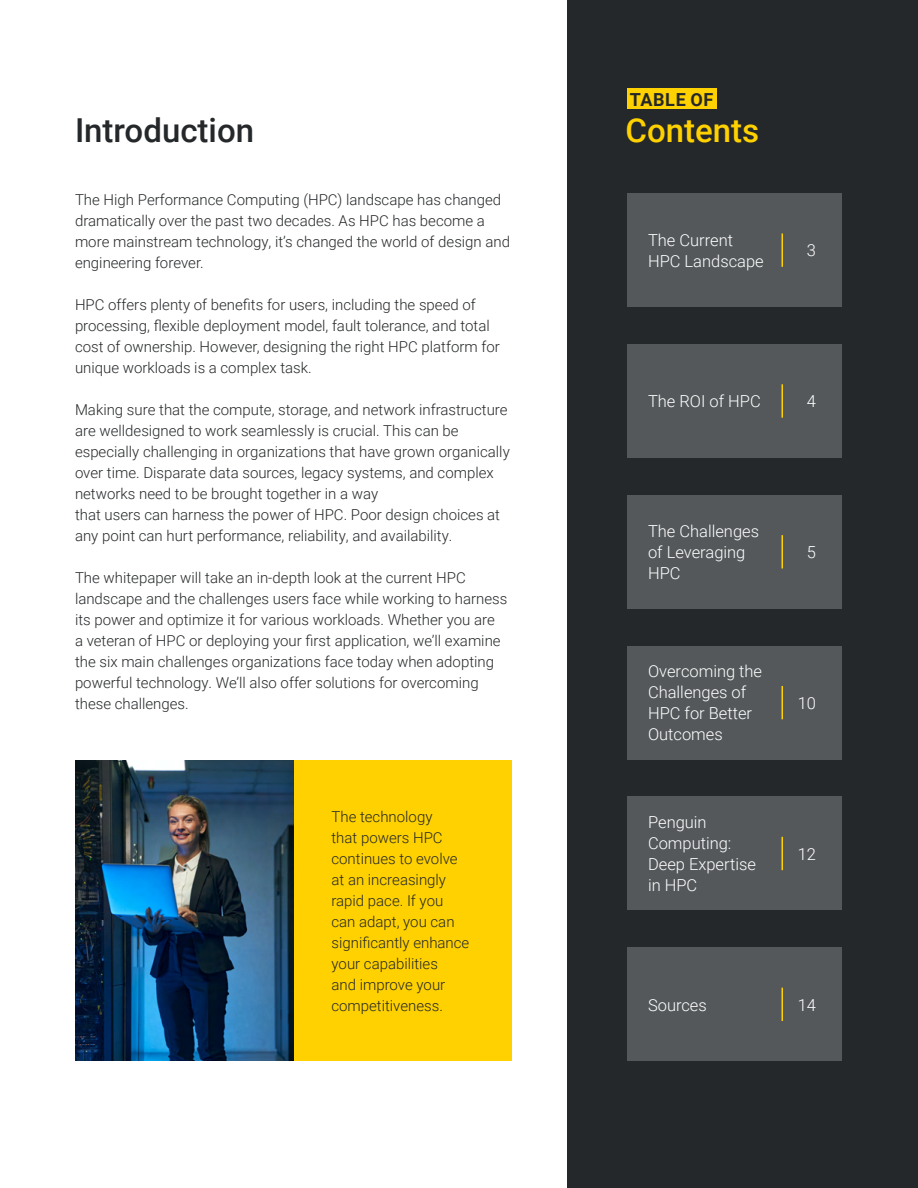
<style>
.page{position:relative;width:918px;height:1188px;background:#fff}
.page>*{position:absolute;margin:0;border:0;box-sizing:border-box;transform-origin:0 0}
.t1{font:500 33px "Roboto";color:#25282a}
.t2{font:500 33px "Roboto";color:#ffd100}
.t3{font:700 18px "Roboto";letter-spacing:.035em;color:#25282a}
.t4{font:300 16.5px/21px "Roboto";color:#fff}
.t5{font:300 15px/21px "Roboto";color:#25282a}
</style>
<div class="page">
<div style="left:567px;top:1px;width:351px;height:1187px;background:#25282a"></div>
<div style="left:627px;top:88px;width:89px;height:22px;background:#ffd100"></div>
<div style="left:628px;top:194px;width:214px;height:113px;background:#54585a"></div>
<hr style="left:782px;top:233px;width:1px;height:34px;background:#ffd100">
<div style="left:628px;top:344px;width:214px;height:114px;background:#54585a"></div>
<hr style="left:782px;top:384px;width:1px;height:34px;background:#ffd100">
<div style="left:628px;top:495px;width:214px;height:113px;background:#54585a"></div>
<hr style="left:782px;top:535px;width:1px;height:34px;background:#ffd100">
<div style="left:628px;top:646px;width:214px;height:113px;background:#54585a"></div>
<hr style="left:782px;top:686px;width:1px;height:33px;background:#ffd100">
<div style="left:628px;top:797px;width:214px;height:113px;background:#54585a"></div>
<hr style="left:782px;top:837px;width:1px;height:33px;background:#ffd100">
<div style="left:628px;top:948px;width:214px;height:113px;background:#54585a"></div>
<hr style="left:782px;top:988px;width:1px;height:33px;background:#ffd100">
<div style="left:292px;top:761px;width:220px;height:300px;background:#ffd100"></div>
<img style="left:75px;top:761px;width:218px;height:300px">
<h1 class="t1" style="left:75px;top:107px;width:181px">Introduction</h1>
<p class="t5" style="left:75px;top:188px;width:437px">The High Performance Computing (HPC) landscape has changed dramatically over the past two decades. As HPC has become a more mainstream technology, it’s changed the world of design and engineering forever.</p>
<p class="t5" style="left:75px;top:293px;width:426px">HPC offers plenty of benefits for users, including the speed of processing, flexible deployment model, fault tolerance, and total cost of ownership. However, designing the right HPC platform for unique workloads is a complex task.</p>
<p class="t5" style="left:75px;top:398px;width:436px">Making sure that the compute, storage, and network infrastructure are welldesigned to work seamlessly is crucial. This can be especially challenging in organizations that have grown organically over time. Disparate data sources, legacy systems, and complex networks need to be brought together in a way<br>that users can harness the power of HPC. Poor design choices at any point can hurt performance, reliability, and availability.</p>
<p class="t5" style="left:75px;top:566px;width:434px">The whitepaper will take an in-depth look at the current HPC landscape and the challenges users face while working to harness its power and optimize it for various workloads. Whether you are<br>a veteran of HPC or deploying your first application, we’ll examine the six main challenges organizations face today when adopting powerful technology. We’ll also offer solutions for overcoming these challenges.</p>
<p class="t5" style="left:332px;top:806px;width:139px">The technology<br>that powers HPC continues to evolve at an increasingly rapid pace. If you can adapt, you can significantly enhance your capabilities<br>and improve your competitiveness.</p>
<p class="t3" style="left:630px;top:87px;width:85px">TABLE OF</p>
<h1 class="t2" style="left:626px;top:107px;width:135px">Contents</h1>
<p class="t4" style="left:648px;top:229px;width:117px">The Current<br>HPC Landscape</p>
<p class="t4" style="left:807px;top:239px;width:11px">3</p>
<p class="t4" style="left:648px;top:390px;width:114px">The ROI of HPC</p>
<p class="t4" style="left:807px;top:390px;width:11px">4</p>
<p class="t4" style="left:648px;top:520px;width:113px">The Challenges of Leveraging<br>HPC</p>
<p class="t4" style="left:648px;top:660px;width:116px">Overcoming the<br>Challenges of<br>HPC for Better<br>Outcomes</p>
<p class="t4" style="left:648px;top:811px;width:109px">Penguin<br>Computing:<br>Deep Expertise in HPC</p>
<p class="t4" style="left:807px;top:541px;width:11px">5</p>
<p class="t4" style="left:798px;top:692px;width:20px">10</p>
<p class="t4" style="left:798px;top:843px;width:20px">12</p>
<p class="t4" style="left:648px;top:994px;width:60px">Sources</p>
<p class="t4" style="left:798px;top:994px;width:20px">14</p>
</div>
